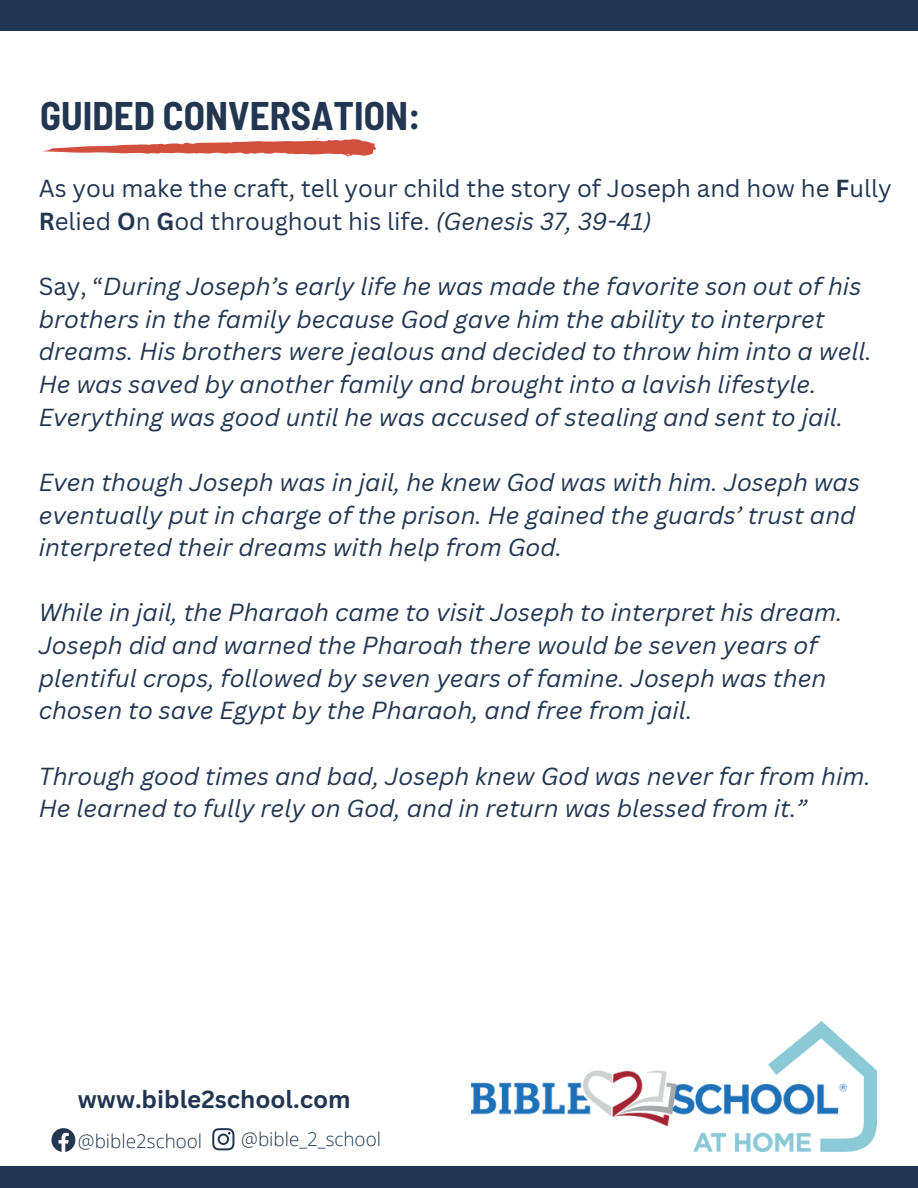
<style>
.page{position:relative;width:918px;height:1188px;background:#fff}
.page>*{position:absolute;margin:0;border:0;box-sizing:border-box;transform-origin:0 0}
.t1{font:700 semi-condensed 39px "Barlow";color:#223652}
.t2{font:700 24.15px "Canva Sans";color:#223652}
.t3{font:italic 24px/32.7px "Canva Sans";color:#223652}
.t4{font:24px/32.7px "Canva Sans";color:#223652}
.t5{font:300 18.9px "Open Sans";color:#223652}
.s1{font-weight:700}
.s2{font-style:italic}
.s3{font-style:normal}
</style>
<div class="page">
<div style="left:0;top:0;width:918px;height:31px;background:#223652"></div>
<img style="left:471px;top:1022px;width:405px;height:129px">
<svg style="left:51px;top:1128px;width:24px;height:24px"></svg>
<svg style="left:212px;top:1128px;width:23px;height:22px"></svg>
<div style="left:0;top:1166px;width:918px;height:22px;background:#223652"></div>
<svg style="left:42px;top:138px;width:334px;height:19px"></svg>
<h1 class="t1" style="left:40px;top:91px;width:382px">GUIDED CONVERSATION:</h1>
<p class="t4" style="left:39px;top:172px;width:855px">As you make the craft, tell your child the story of Joseph and how he <span class="s1">F</span>ully<br><span class="s1">R</span>elied <span class="s1">O</span>n <span class="s1">G</span>od throughout his life. <span class="s2">(Genesis 37, 39-41)</span></p>
<h3 class="t3" style="left:39px;top:270px;width:835px"><span class="s3">Say, “</span>During Joseph’s early life he was made the favorite son out of his brothers in the family because God gave him the ability to interpret dreams. His brothers were jealous and decided to throw him into a well.<br>He was saved by another family and brought into a lavish lifestyle.<br>Everything was good until he was accused of stealing and sent to jail.</h3>
<h3 class="t3" style="left:39px;top:465px;width:823px">Even though Joseph was in jail, he knew God was with him. Joseph was eventually put in charge of the prison. He gained the guards’ trust and interpreted their dreams with help from God.</h3>
<h3 class="t3" style="left:39px;top:596px;width:805px">While in jail, the Pharaoh came to visit Joseph to interpret his dream.<br>Joseph did and warned the Pharoah there would be seven years of plentiful crops, followed by seven years of famine. Joseph was then chosen to save Egypt by the Pharaoh, and free from jail.</h3>
<h3 class="t3" style="left:39px;top:759px;width:834px">Through good times and bad, Joseph knew God was never far from him.<br>He learned to fully rely on God, and in return was blessed from it.”</h3>
<h2 class="t2" style="left:78px;top:1082px;width:274px">www.bible2school.com</h2>
<p class="t5" style="left:78px;top:1128px;width:126px">@bible2school</p>
<p class="t5" style="left:241px;top:1126px;width:141px">@bible_2_school</p>
</div>
